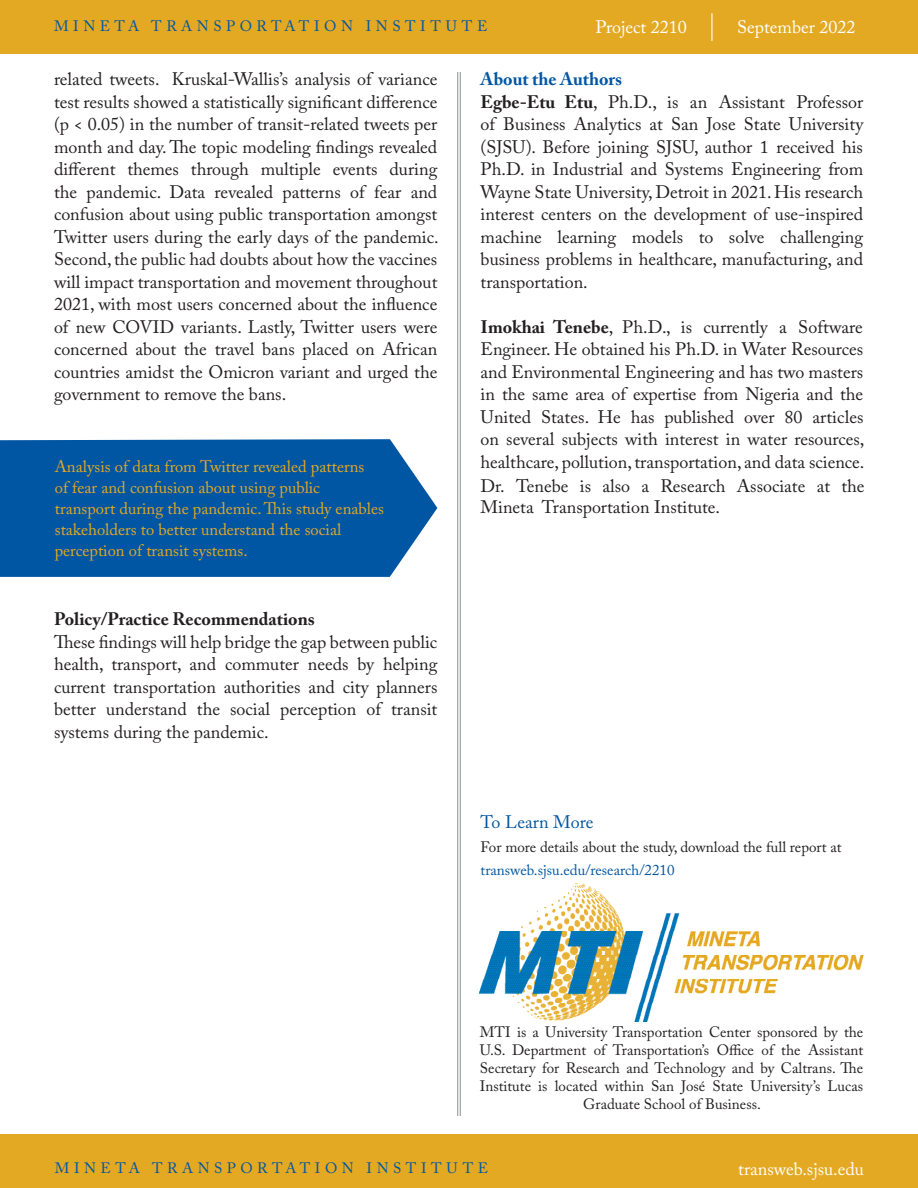
<style>
.page{position:relative;width:918px;height:1188px;background:#fff}
.page>*{position:absolute;margin:0;border:0;box-sizing:border-box;transform-origin:0 0}
.To_Learn_More_-_Body{font:18px/22.5px "Adobe Caslon Pro";color:#231f20;text-align:justify}
.t1{font:18px "Adobe Caslon Pro";color:#fff}
.t2{font:700 18px "Adobe Caslon Pro";color:#231f20}
.To_Learn_More_-_Body-2{font:18px "Adobe Caslon Pro";color:#0156a3}
.Call-Out_Text{font:16.5px/21px "Adobe Caslon Pro";color:#e4a922}
.About_MTI{font:15px/18px "Adobe Caslon Pro";color:#231f20;text-align:center}
.To_Learn_More_-_Body-3{font:15px/22.5px "Adobe Caslon Pro";color:#231f20}
.t3{font:15px "Adobe Caslon Pro";letter-spacing:.3em;color:#0156a3}
.s1{font-weight:700;color:#0156a3}
.s2{font-weight:700}
.s3{color:#0156a3}
</style>
<div class="page">
<hr style="left:460px;top:72px;width:1px;height:1044px;background:#8a8c8f">
<hr style="left:457px;top:72px;width:1px;height:1044px;background:#8a8c8f">
<img style="left:480px;top:884px;width:383px;height:138px">
<div style="left:0;top:1134px;width:918px;height:54px;background:#e4a922"></div>
<div style="left:0;top:0;width:918px;height:54px;background:#e4a922"></div>
<svg style="left:711px;top:13px;width:1px;height:28px"></svg>
<div style="left:0;top:439px;width:437px;height:138px;background:#0156a3"></div>
<p class="t3" style="left:54px;top:17px;width:435px">MINETA TRANSPORTATION INSTITUTE</p>
<p class="t1" style="left:596px;top:16px;width:93px">Project 2210</p>
<p class="t1" style="left:737px;top:16px;width:120px">September 2022</p>
<p class="To_Learn_More_-_Body" style="left:54px;top:68px;width:386px">related tweets. Kruskal-Wallis’s analysis of variance test results showed a statistically significant difference (p &lt; 0.05) in the number of transit-related tweets per month and day. The topic modeling findings revealed different themes through multiple events during the pandemic. Data revealed patterns of fear and confusion about using public transportation amongst Twitter users during the early days of the pandemic.<br>Second, the public had doubts about how the vaccines will impact transportation and movement throughout 2021, with most users concerned about the influence of new COVID variants. Lastly, Twitter users were concerned about the travel bans placed on African countries amidst the Omicron variant and urged the government to remove the bans.</p>
<p class="Call-Out_Text" style="left:55px;top:456px;width:331px">Analysis of data from Twitter revealed patterns<br>of fear and confusion about using public transport during the pandemic. This study enables stakeholders to better understand the social perception of transit systems.</p>
<p class="t2" style="left:54px;top:608px;width:262px">Policy/Practice Recommendations</p>
<p class="To_Learn_More_-_Body" style="left:54px;top:630px;width:385px">These findings will help bridge the gap between public health, transport, and commuter needs by helping current transportation authorities and city planners better understand the social perception of transit systems during the pandemic.</p>
<p class="To_Learn_More_-_Body" style="left:481px;top:68px;width:384px;text-align:left"><span class="s1">About the Authors<br></span><span class="s2">Egbe-Etu Etu</span>, Ph.D., is an Assistant Professor of Business Analytics at San Jose State University (SJSU). Before joining SJSU, author 1 received his Ph.D. in Industrial and Systems Engineering from Wayne State University, Detroit in 2021. His research interest centers on the development of use-inspired machine learning models to solve challenging business problems in healthcare, manufacturing, and transportation.</p>
<p class="To_Learn_More_-_Body" style="left:481px;top:315px;width:385px"><span class="s2">Imokhai Tenebe</span>, Ph.D., is currently a Software Engineer. He obtained his Ph.D. in Water Resources and Environmental Engineering and has two masters in the same area of expertise from Nigeria and the United States. He has published over 80 articles on several subjects with interest in water resources, healthcare, pollution, transportation, and data science.</p>
<p class="To_Learn_More_-_Body" style="left:481px;top:475px;width:385px;line-height:20.7px">Dr. Tenebe is also a Research Associate at the<br>Mineta Transportation Institute.</p>
<p class="To_Learn_More_-_Body-2" style="left:481px;top:811px;width:114px">To Learn More</p>
<p class="To_Learn_More_-_Body-3" style="left:481px;top:836px;width:363px">For more details about the study, download the full report at <span class="s3">transweb.sjsu.edu/research/2210</span></p>
<p class="About_MTI" style="left:480px;top:1023px;width:385px">MTI is a University Transportation Center sponsored by the U.S. Department of Transportation’s Office of the Assistant Secretary for Research and Technology and by Caltrans. The Institute is located within San José State University’s Lucas Graduate School of Business.</p>
<p class="t3" style="left:55px;top:1159px;width:435px">MINETA TRANSPORTATION INSTITUTE</p>
<p class="t1" style="left:738px;top:1159px;width:127px">transweb.sjsu.edu</p>
</div>
